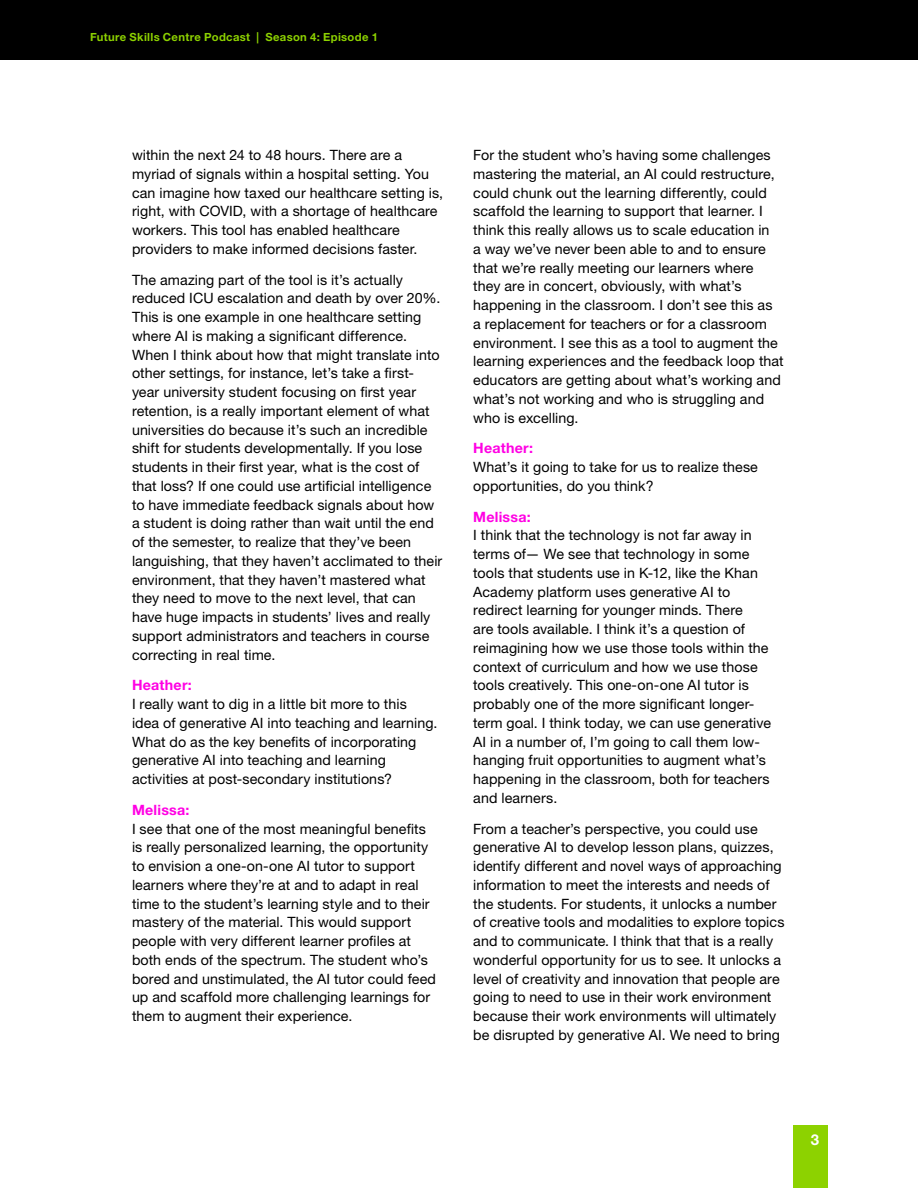
<style>
.page{position:relative;width:918px;height:1188px;background:#fff}
.page>*{position:absolute;margin:0;border:0;box-sizing:border-box;transform-origin:0 0}
.t1{font:700 15px "Helvetica Neue LT Std";color:#fff}
.t2{font:14.25px/18.8px "Helvetica Neue LT Std";letter-spacing:.005em;color:#000}
.t3{font:700 14.25px "Helvetica Neue LT Std";letter-spacing:.015em;color:#ff00e4}
.t4{font:700 11.25px "Helvetica Neue LT Std";letter-spacing:.03em;color:#8dd200}
</style>
<div class="page">
<div style="left:0;top:0;width:918px;height:60px;background:#000"></div>
<div style="left:794px;top:1125px;width:34px;height:63px;background:#8dd200"></div>
<p class="t4" style="left:90px;top:30px;width:289px">Future Skills Centre Podcast | Season 4: Episode 1</p>
<p class="t2" style="left:132px;top:146px;width:313px">within the next 24 to 48 hours. There are a myriad of signals within a hospital setting. You can imagine how taxed our healthcare setting is, right, with COVID, with a shortage of healthcare workers. This tool has enabled healthcare providers to make informed decisions faster.</p>
<p class="t2" style="left:132px;top:270px;width:312px">The amazing part of the tool is it’s actually reduced ICU escalation and death by over 20%.<br>This is one example in one healthcare setting where AI is making a significant difference.<br>When I think about how that might translate into other settings, for instance, let’s take a first&shy;year university student focusing on first year retention, is a really important element of what universities do because it’s such an incredible shift for students developmentally. If you lose students in their first year, what is the cost of that loss? If one could use artificial intelligence to have immediate feedback signals about how a student is doing rather than wait until the end of the semester, to realize that they’ve been languishing, that they haven’t acclimated to their environment, that they haven’t mastered what they need to move to the next level, that can have huge impacts in students’ lives and really support administrators and teachers in course correcting in real time.</p>
<p class="t3" style="left:132px;top:677px;width:61px">Heather:</p>
<p class="t2" style="left:132px;top:695px;width:307px">I really want to dig in a little bit more to this idea of generative AI into teaching and learning.<br>What do as the key benefits of incorporating generative AI into teaching and learning activities at post-secondary institutions?</p>
<p class="t3" style="left:132px;top:801px;width:59px">Melissa:</p>
<p class="t2" style="left:132px;top:819px;width:306px">I see that one of the most meaningful benefits is really personalized learning, the opportunity to envision a one-on-one AI tutor to support learners where they’re at and to adapt in real time to the student’s learning style and to their mastery of the material. This would support people with very different learner profiles at both ends of the spectrum. The student who’s bored and unstimulated, the AI tutor could feed up and scaffold more challenging learnings for them to augment their experience.</p>
<p class="t2" style="left:473px;top:146px;width:312px">For the student who’s having some challenges mastering the material, an AI could restructure, could chunk out the learning differently, could scaffold the learning to support that learner. I think this really allows us to scale education in<br>a way we’ve never been able to and to ensure that we’re really meeting our learners where they are in concert, obviously, with what’s happening in the classroom. I don’t see this as<br>a replacement for teachers or for a classroom environment. I see this as a tool to augment the learning experiences and the feedback loop that educators are getting about what’s working and what’s not working and who is struggling and who is excelling.</p>
<p class="t3" style="left:473px;top:440px;width:61px">Heather:</p>
<p class="t2" style="left:473px;top:458px;width:286px">What’s it going to take for us to realize these opportunities, do you think?</p>
<p class="t3" style="left:473px;top:508px;width:59px">Melissa:</p>
<p class="t2" style="left:473px;top:526px;width:299px">I think that the technology is not far away in terms of— We see that technology in some tools that students use in K-12, like the Khan Academy platform uses generative AI to redirect learning for younger minds. There<br>are tools available. I think it’s a question of reimagining how we use those tools within the context of curriculum and how we use those tools creatively. This one-on-one AI tutor is probably one of the more significant longer&shy;term goal. I think today, we can use generative AI in a number of, I’m going to call them low&shy;hanging fruit opportunities to augment what’s happening in the classroom, both for teachers and learners.</p>
<p class="t2" style="left:473px;top:819px;width:313px">From a teacher’s perspective, you could use generative AI to develop lesson plans, quizzes, identify different and novel ways of approaching information to meet the interests and needs of the students. For students, it unlocks a number of creative tools and modalities to explore topics and to communicate. I think that that is a really wonderful opportunity for us to see. It unlocks a level of creativity and innovation that people are going to need to use in their work environment because their work environments will ultimately be disrupted by generative AI. We need to bring</p>
<p class="t1" style="left:811px;top:1130px;width:10px">3</p>
</div>
